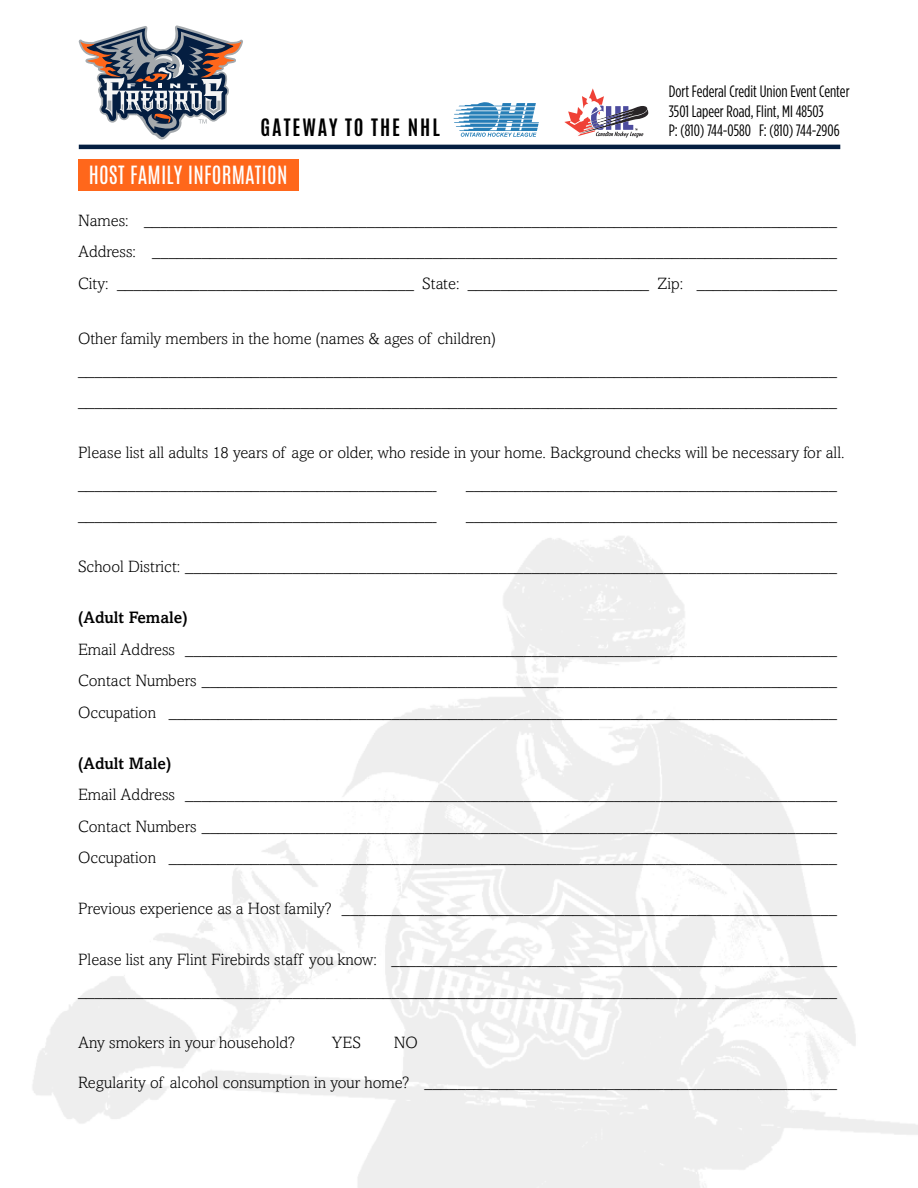
<style>
.page{position:relative;width:918px;height:1188px;background:#fff}
.page>*{position:absolute;margin:0;border:0;box-sizing:border-box;transform-origin:0 0}
.t1{font:21px "Antonio";letter-spacing:.01em;color:#fff}
.t2{font:700 19.95px "Antonio";letter-spacing:.1em;color:#000}
.t3{font:300 16.5px/31.5px "Amasis";color:#000;text-align:justify}
.t4{font:16.5px/19.8px "Gotham Condensed";color:#000}
.t5{font:500 16.5px "Amasis";color:#000}
</style>
<div class="page">
<div style="left:79px;top:159px;width:220px;height:31px;background:#ff671b"></div>
<svg style="left:79px;top:26px;width:164px;height:113px"></svg>
<hr style="left:79px;top:145px;width:761px;height:4px;background:#041e41">
<svg style="left:454px;top:102px;width:85px;height:35px"></svg>
<svg style="left:564px;top:88px;width:84px;height:50px"></svg>
<p class="t4" style="left:669px;top:81px;width:182px">Dort Federal Credit Union Event Center<br>3501 Lapeer Road, Flint, MI 48503</p>
<p class="t2" style="left:261px;top:112px;width:181px">GATEWAY TO THE NHL</p>
<p class="t4" style="left:669px;top:121px;width:172px">P: (810) 744-0580 F: (810) 744-2906</p>
<p class="t1" style="left:89px;top:159px;width:200px">HOST FAMILY INFORMATION</p>
<p class="t3" style="left:78px;top:205px;width:761px">Names: ____________________________________________________________________________________ Address: ___________________________________________________________________________________ City: ____________________________________ State: ______________________ Zip: _________________</p>
<p class="t3" style="left:78px;top:323px;width:760px;text-align:left">Other family members in the home (names &amp; ages of children) ____________________________________________________________________________________________ ____________________________________________________________________________________________</p>
<p class="t3" style="left:78px;top:437px;width:768px;text-align:left">Please list all adults 18 years of age or older, who reside in your home. Background checks will be necessary for all. ____________________________________________________________________________________________ ____________________________________________________________________________________________</p>
<p class="t3" style="left:78px;top:551px;width:760px">School District: _______________________________________________________________________________</p>
<p class="t5" style="left:78px;top:608px;width:111px">(Adult Female)</p>
<p class="t3" style="left:78px;top:634px;width:761px">Email Address _______________________________________________________________________________ Contact Numbers _____________________________________________________________________________ Occupation _________________________________________________________________________________</p>
<p class="t5" style="left:78px;top:753px;width:95px">(Adult Male)</p>
<p class="t3" style="left:78px;top:779px;width:761px">Email Address _______________________________________________________________________________ Contact Numbers _____________________________________________________________________________ Occupation _________________________________________________________________________________</p>
<p class="t3" style="left:78px;top:893px;width:760px">Previous experience as a Host family? ____________________________________________________________</p>
<p class="t3" style="left:78px;top:944px;width:760px">Please list any Flint Firebirds staff you know: ______________________________________________________ ____________________________________________________________________________________________</p>
<p class="t3" style="left:78px;top:1027px;width:218px">Any smokers in your household?</p>
<p class="t3" style="left:332px;top:1027px;width:31px">YES</p>
<p class="t3" style="left:394px;top:1027px;width:26px">NO</p>
<p class="t3" style="left:78px;top:1067px;width:760px">Regularity of alcohol consumption in your home? __________________________________________________</p>
</div>
